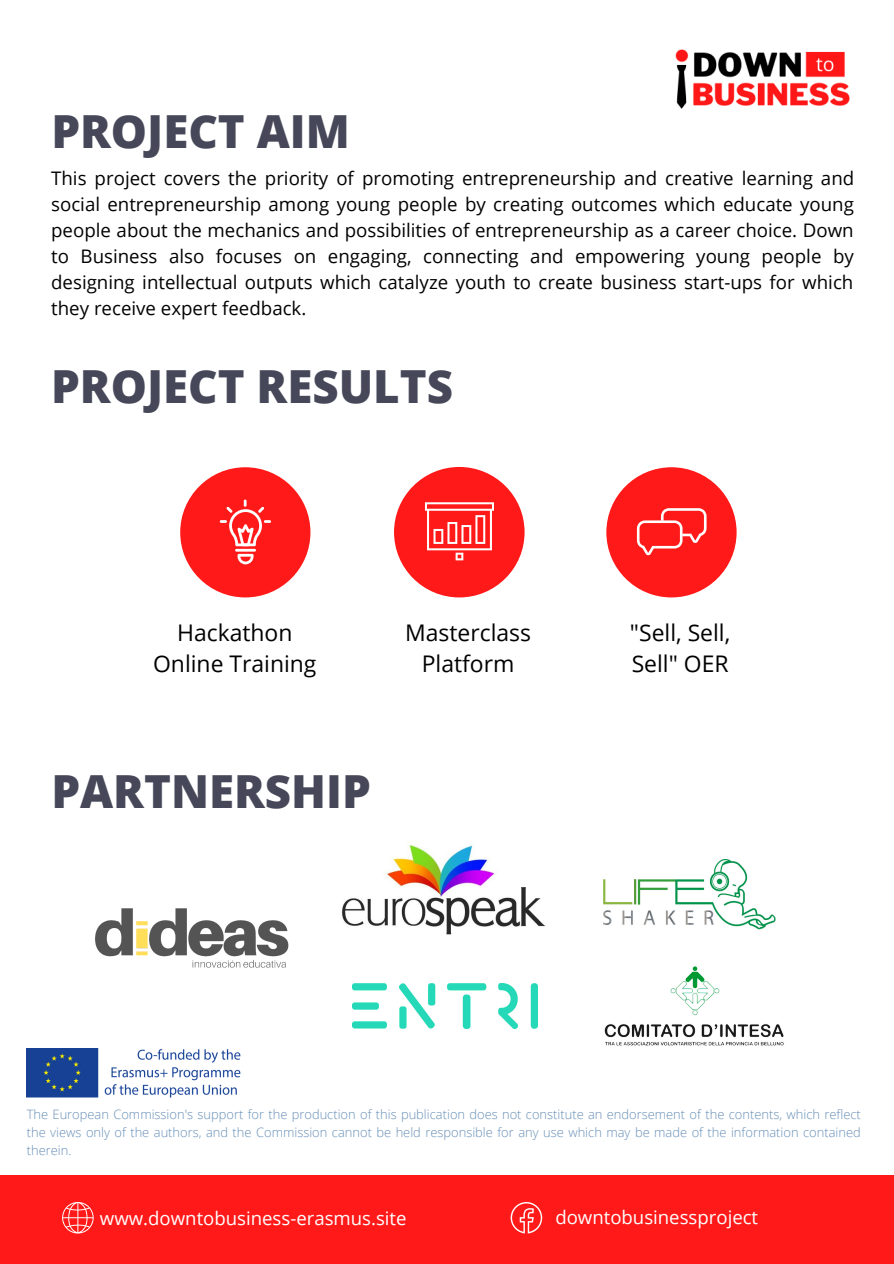
<style>
.page{position:relative;width:894px;height:1264px;background:#fff}
.page>*{position:absolute;margin:0;border:0;box-sizing:border-box;transform-origin:0 0}
.t1{font:800 45.6px "Open Sans";color:#464859}
.t2{font:22.95px/31.5px "Open Sans";color:#000;text-align:center}
.t3{font:18.6px/26px "Open Sans";color:#020202;text-align:justify}
.t4{font:18.6px "Open Sans";color:#fff}
.t5{font:300 12.9px/17.5px "Open Sans";color:#668eb6;text-align:justify}
</style>
<div class="page">
<div style="left:180px;top:467px;width:130px;height:130px;background:#ff1a19;border-radius:50%"></div>
<hr style="left:235px;top:549px;width:21px;height:2px;background:#fff">
<svg style="left:237px;top:554px;width:16px;height:10px"></svg>
<svg style="left:220px;top:499px;width:51px;height:47px"></svg>
<div style="left:394px;top:467px;width:130px;height:130px;background:#ff1a19;border-radius:50%"></div>
<svg style="left:425px;top:502px;width:69px;height:58px"></svg>
<div style="left:606px;top:467px;width:130px;height:130px;background:#ff1a19;border-radius:50%"></div>
<svg style="left:636px;top:508px;width:70px;height:47px"></svg>
<div style="left:0;top:1175px;width:893px;height:88px;background:#ff1a19"></div>
<img style="left:675px;top:49px;width:175px;height:60px">
<svg style="left:62px;top:1202px;width:32px;height:31px"></svg>
<svg style="left:510px;top:1202px;width:32px;height:31px"></svg>
<img style="left:27px;top:1048px;width:214px;height:49px">
<img style="left:603px;top:859px;width:173px;height:70px">
<img style="left:604px;top:966px;width:180px;height:80px">
<img style="left:353px;top:983px;width:184px;height:45px">
<img style="left:342px;top:843px;width:203px;height:92px">
<img style="left:95px;top:908px;width:194px;height:60px">
<p class="t1" style="left:51px;top:99px;width:300px">PROJECT AIM</p>
<p class="t3" style="left:51px;top:165px;width:804px">This project covers the priority of promoting entrepreneurship and creative learning and social entrepreneurship among young people by creating outcomes which educate young people about the mechanics and possibilities of entrepreneurship as a career choice. Down to Business also focuses on engaging, connecting and empowering young people by designing intellectual outputs which catalyze youth to create business start-ups for which they receive expert feedback.</p>
<p class="t1" style="left:51px;top:354px;width:403px">PROJECT RESULTS</p>
<p class="t2" style="left:153px;top:616px;width:165px">Hackathon<br>Online Training</p>
<p class="t2" style="left:405px;top:616px;width:127px">Masterclass<br>Platform</p>
<p class="t2" style="left:629px;top:616px;width:102px;text-align:left">"Sell, Sell,<br>Sell" OER</p>
<p class="t1" style="left:51px;top:759px;width:321px">PARTNERSHIP</p>
<p class="t5" style="left:27px;top:1105px;width:835px">The European Commission's support for the production of this publication does not constitute an endorsement of the contents, which reflect the views only of the authors, and the Commission cannot be held responsible for any use which may be made of the information contained therein.</p>
<p class="t4" style="left:100px;top:1204px;width:308px">www.downtobusiness-erasmus.site</p>
<p class="t4" style="left:555px;top:1203px;width:204px">downtobusinessproject</p>
</div>
